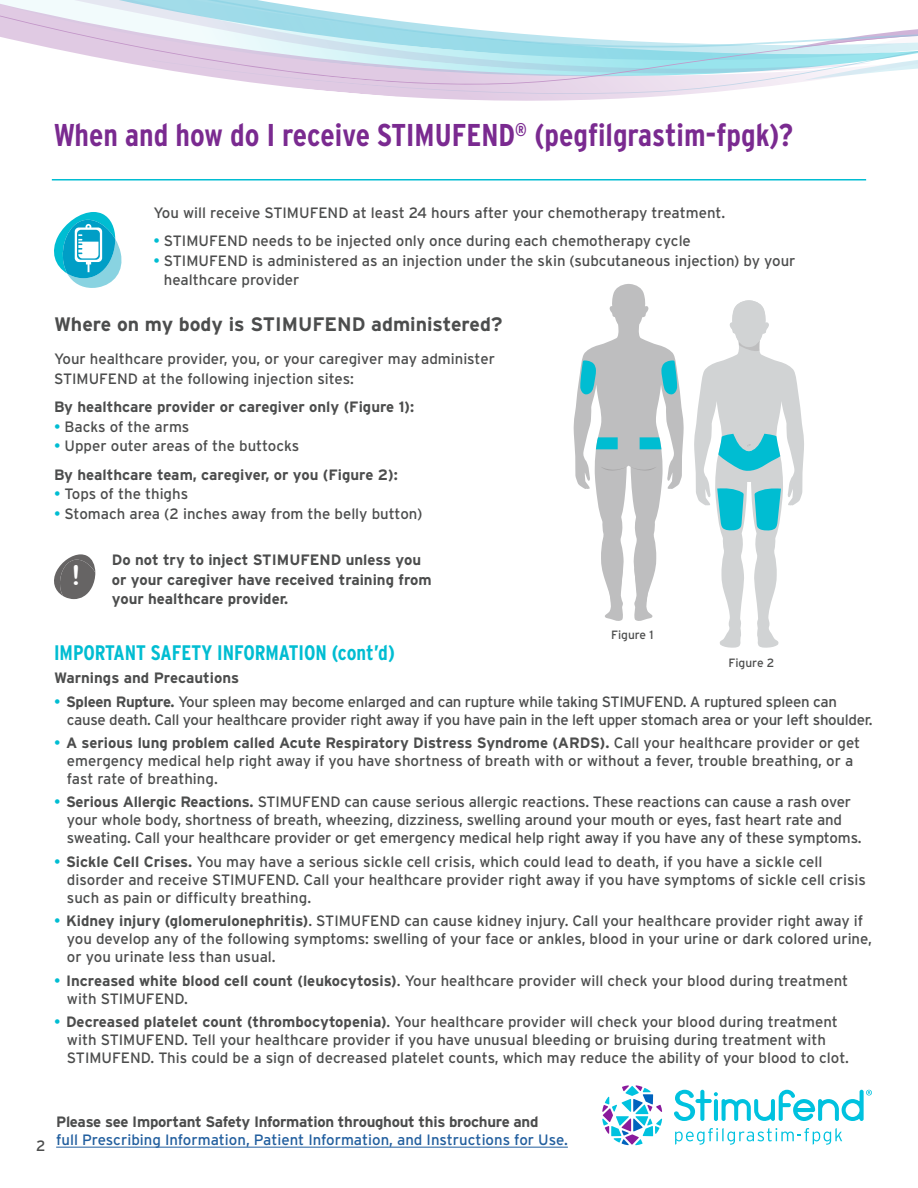
<style>
.page{position:relative;width:918px;height:1188px;background:#fff}
.page>*{position:absolute;margin:0;border:0;box-sizing:border-box;transform-origin:0 0}
.t1{font:700 31.5px "Interstate Condensed";color:#7a2a90}
.t2{font:27.3px "Arial Rounded MT Bold";color:#fff}
.t3{font:700 21px "Interstate Condensed";color:#00bdd2}
.t4{font:700 19.5px "Interstate";color:#4c4d4d}
.t5{font:15px/18px "Interstate";color:#4c4d4d}
.t6{font:700 15px/19.5px "Interstate";color:#4c4d4d}
.t7{font:15px/18px "Interstate";letter-spacing:-.02em;color:#4c4d4d}
.t8{font:15px "Interstate";color:#215e9e}
.t9{font:700 15px "Interstate";letter-spacing:-.02em;color:#4c4d4d}
.t10{font:12px "Interstate";color:#4c4d4d}
.s1{color:#00bdd2}
.s2{font-weight:400;color:#00bdd2}
.s3{font-weight:400}
.s4{font-weight:700}
</style>
<div class="page">
<svg style="left:0;top:0;width:918px;height:101px"></svg>
<hr style="left:52px;top:179px;width:814px;height:2px;background:#00bdd2">
<svg style="left:54px;top:554px;width:41px;height:45px"></svg>
<svg style="left:54px;top:212px;width:68px;height:76px"></svg>
<hr style="left:56px;top:1147px;width:512px;height:1px;background:#215e9e">
<svg style="left:602px;top:1085px;width:60px;height:60px"></svg>
<svg style="left:674px;top:1090px;width:198px;height:31px"></svg>
<svg style="left:675px;top:1128px;width:167px;height:17px"></svg>
<svg style="left:574px;top:284px;width:110px;height:337px"></svg>
<svg style="left:694px;top:300px;width:110px;height:348px"></svg>
<h1 class="t1" style="left:54px;top:118px;width:741px">When and how do I receive STIMUFEND<sup>®</sup> (pegfilgrastim-fpgk)?</h1>
<p class="t5" style="left:153px;top:203px;width:573px">You will receive STIMUFEND at least 24 hours after your chemotherapy treatment.</p>
<p class="t5" style="left:153px;top:232px;width:539px"><span class="s1">•</span> STIMUFEND needs to be injected only once during each chemotherapy cycle</p>
<p class="t5" style="left:164px;top:250px;width:633px;line-height:19.5px;text-indent:-10px"><span class="s1">•</span> STIMUFEND is administered as an injection under the skin (subcutaneous injection) by your healthcare provider</p>
<h3 class="t4" style="left:54px;top:313px;width:450px">Where on my body is STIMUFEND administered?</h3>
<p class="t5" style="left:54px;top:349px;width:442px;line-height:19.5px">Your healthcare provider, you, or your caregiver may administer<br>STIMUFEND at the following injection sites:</p>
<p class="t6" style="left:54px;top:397px;width:362px">By healthcare provider or caregiver only (Figure 1):</p>
<p class="t5" style="left:54px;top:417px;width:137px"><span class="s1">•</span> Backs of the arms</p>
<p class="t6" style="left:54px;top:431px;width:345px;line-height:28.5px"><span class="s2">•</span> <span class="s3">Upper outer areas of the buttocks<br></span>By healthcare team, caregiver, or you (Figure 2):</p>
<p class="t5" style="left:54px;top:485px;width:136px"><span class="s1">•</span> Tops of the thighs</p>
<p class="t5" style="left:54px;top:504px;width:370px"><span class="s1">•</span> Stomach area (2 inches away from the belly button)</p>
<p class="t6" style="left:112px;top:550px;width:322px">Do not try to inject STIMUFEND unless you or your caregiver have received training from your healthcare provider.</p>
<h2 class="t2" style="left:71px;top:559px;width:11px">!</h2>
<p class="t10" style="left:611px;top:629px;width:44px">Figure 1</p>
<h3 class="t3" style="left:54px;top:641px;width:342px">IMPORTANT SAFETY INFORMATION (cont’d)</h3>
<p class="t6" style="left:54px;top:668px;width:187px">Warnings and Precautions</p>
<p class="t7" style="left:67px;top:692px;width:807px;text-indent:-13px"><span class="s1">•</span> <span class="s4">Spleen Rupture.</span> Your spleen may become enlarged and can rupture while taking STIMUFEND. A ruptured spleen can cause death. Call your healthcare provider right away if you have pain in the left upper stomach area or your left shoulder.</p>
<p class="t5" style="left:67px;top:734px;width:795px;text-indent:-13px"><span class="s1">•</span> <span class="s4">A serious lung problem called Acute Respiratory Distress Syndrome (ARDS).</span> Call your healthcare provider or get emergency medical help right away if you have shortness of breath with or without a fever, trouble breathing, or a fast rate of breathing.</p>
<p class="t5" style="left:67px;top:793px;width:796px;text-indent:-13px"><span class="s1">•</span> <span class="s4">Serious Allergic Reactions.</span> STIMUFEND can cause serious allergic reactions. These reactions can cause a rash over your whole body, shortness of breath, wheezing, dizziness, swelling around your mouth or eyes, fast heart rate and sweating. Call your healthcare provider or get emergency medical help right away if you have any of these symptoms.</p>
<p class="t5" style="left:67px;top:852px;width:801px;text-indent:-13px"><span class="s1">•</span> <span class="s4">Sickle Cell Crises.</span> You may have a serious sickle cell crisis, which could lead to death, if you have a sickle cell disorder and receive STIMUFEND. Call your healthcare provider right away if you have symptoms of sickle cell crisis such as pain or difficulty breathing.</p>
<p class="t5" style="left:67px;top:912px;width:806px;text-indent:-13px"><span class="s1">•</span> <span class="s4">Kidney injury (glomerulonephritis)</span>. STIMUFEND can cause kidney injury. Call your healthcare provider right away if you develop any of the following symptoms: swelling of your face or ankles, blood in your urine or dark colored urine, or you urinate less than usual.</p>
<p class="t5" style="left:67px;top:971px;width:783px;text-indent:-13px"><span class="s1">•</span> <span class="s4">Increased white blood cell count (leukocytosis)</span>. Your healthcare provider will check your blood during treatment with STIMUFEND.</p>
<p class="t5" style="left:67px;top:1013px;width:784px;text-indent:-13px"><span class="s1">•</span> <span class="s4">Decreased platelet count (thrombocytopenia)</span>. Your healthcare provider will check your blood during treatment with STIMUFEND. Tell your healthcare provider if you have unusual bleeding or bruising during treatment with<br>STIMUFEND. This could be a sign of decreased platelet counts, which may reduce the ability of your blood to clot.</p>
<p class="t10" style="left:728px;top:656px;width:48px">Figure 2</p>
<p class="t5" style="left:36px;top:1137px;width:11px">2</p>
<p class="t9" style="left:56px;top:1114px;width:484px">Please see Important Safety Information throughout this brochure and</p>
<p class="t8" style="left:56px;top:1131px;width:513px">full Prescribing Information, Patient Information, and Instructions for Use.</p>
</div>
